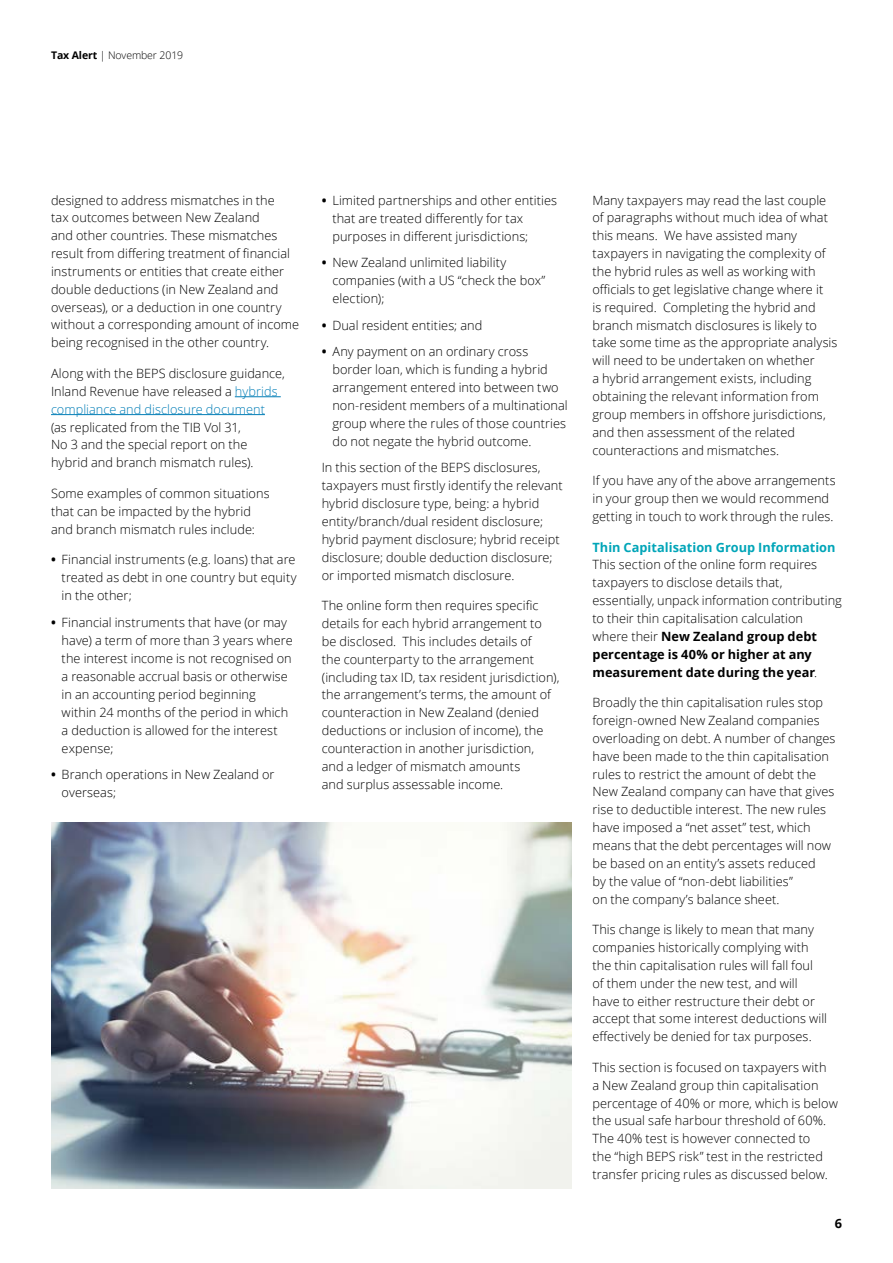
<style>
.page{position:relative;width:893px;height:1263px;background:#fff}
.page>*{position:absolute;margin:0;border:0;box-sizing:border-box;transform-origin:0 0}
.t1{font:300 12.75px/17.9px "Open Sans";letter-spacing:.005em;color:#000}
.t2{font:700 12.75px "Open Sans";color:#00a5b8}
.t3{font:700 12.75px "Open Sans";color:#000}
.t4{font:300 10.5px "Open Sans";letter-spacing:-.01em;color:#000}
.s1{font-weight:700}
.s2{color:#007db6}
</style>
<div class="page">
<hr style="left:235px;top:396px;width:46px;height:1px;background:#007db6">
<hr style="left:51px;top:414px;width:214px;height:1px;background:#007db6">
<img style="left:51px;top:823px;width:520px;height:366px">
<p class="t4" style="left:51px;top:48px;width:134px"><span class="s1">Tax Alert</span> | November 2019</p>
<p class="t1" style="left:51px;top:191px;width:250px">designed to address mismatches in the<br>tax outcomes between New Zealand<br>and other countries. These mismatches result from differing treatment of financial instruments or entities that create either double deductions (in New Zealand and overseas), or a deduction in one country without a corresponding amount of income being recognised in the other country.</p>
<p class="t1" style="left:51px;top:364px;width:235px">Along with the BEPS disclosure guidance,<br>Inland Revenue have released a <span class="s2">hybrids compliance and disclosure document</span></p>
<p class="t1" style="left:51px;top:418px;width:204px">(as replicated from the TIB Vol 31,<br>No 3 and the special report on the hybrid and branch mismatch rules).</p>
<p class="t1" style="left:51px;top:484px;width:220px">Some examples of common situations that can be impacted by the hybrid and branch mismatch rules include:</p>
<p class="t1" style="left:62px;top:550px;width:237px;text-align:justify;text-indent:-11px"><span class="s1">•</span> Financial instruments (e.g. loans) that are treated as debt in one country but equity in the other;</p>
<p class="t1" style="left:62px;top:613px;width:233px;text-indent:-11px"><span class="s1">•</span> Financial instruments that have (or may have) a term of more than 3 years where the interest income is not recognised on a reasonable accrual basis or otherwise in an accounting period beginning within 24 months of the period in which a deduction is allowed for the interest expense;</p>
<p class="t1" style="left:62px;top:765px;width:214px;text-indent:-11px"><span class="s1">•</span> Branch operations in New Zealand or overseas;</p>
<p class="t1" style="left:332px;top:191px;width:226px;text-indent:-11px"><span class="s1">•</span> Limited partnerships and other entities that are treated differently for tax purposes in different jurisdictions;</p>
<p class="t1" style="left:332px;top:253px;width:214px;text-indent:-11px"><span class="s1">•</span> New Zealand unlimited liability companies (with a US “check the box” election);</p>
<p class="t1" style="left:322px;top:316px;width:162px"><span class="s1">•</span> Dual resident entities; and</p>
<p class="t1" style="left:332px;top:342px;width:237px;text-indent:-11px"><span class="s1">•</span> Any payment on an ordinary cross border loan, which is funding a hybrid arrangement entered into between two non-resident members of a multinational group where the rules of those countries do not negate the hybrid outcome.</p>
<p class="t1" style="left:322px;top:459px;width:243px">In this section of the BEPS disclosures, taxpayers must firstly identify the relevant hybrid disclosure type, being: a hybrid entity/branch/dual resident disclosure; hybrid payment disclosure; hybrid receipt disclosure; double deduction disclosure; or imported mismatch disclosure.</p>
<p class="t1" style="left:322px;top:596px;width:239px">The online form then requires specific details for each hybrid arrangement to be disclosed. This includes details of<br>the counterparty to the arrangement (including tax ID, tax resident jurisdiction), the arrangement’s terms, the amount of counteraction in New Zealand (denied deductions or inclusion of income), the counteraction in another jurisdiction,<br>and a ledger of mismatch amounts<br>and surplus assessable income.</p>
<p class="t1" style="left:592px;top:191px;width:246px">Many taxpayers may read the last couple of paragraphs without much idea of what this means. We have assisted many taxpayers in navigating the complexity of the hybrid rules as well as working with officials to get legislative change where it<br>is required. Completing the hybrid and branch mismatch disclosures is likely to take some time as the appropriate analysis will need to be undertaken on whether<br>a hybrid arrangement exists, including obtaining the relevant information from group members in offshore jurisdictions, and then assessment of the related counteractions and mismatches.</p>
<p class="t1" style="left:592px;top:471px;width:245px">If you have any of the above arrangements in your group then we would recommend getting in touch to work through the rules.</p>
<p class="t2" style="left:592px;top:538px;width:245px">Thin Capitalisation Group Information</p>
<p class="t1" style="left:592px;top:555px;width:251px">This section of the online form requires taxpayers to disclose details that, essentially, unpack information contributing to their thin capitalisation calculation where their <span class="s1">New Zealand group debt percentage is 40% or higher at any measurement date during the year</span>.</p>
<p class="t1" style="left:592px;top:693px;width:245px">Broadly the thin capitalisation rules stop foreign-owned New Zealand companies overloading on debt. A number of changes have been made to the thin capitalisation rules to restrict the amount of debt the New Zealand company can have that gives rise to deductible interest. The new rules have imposed a “net asset” test, which means that the debt percentages will now be based on an entity’s assets reduced<br>by the value of “non-debt liabilities”<br>on the company’s balance sheet.</p>
<p class="t1" style="left:592px;top:920px;width:236px">This change is likely to mean that many companies historically complying with the thin capitalisation rules will fall foul of them under the new test, and will have to either restructure their debt or accept that some interest deductions will effectively be denied for tax purposes.</p>
<p class="t1" style="left:592px;top:1058px;width:247px">This section is focused on taxpayers with<br>a New Zealand group thin capitalisation percentage of 40% or more, which is below the usual safe harbour threshold of 60%.<br>The 40% test is however connected to<br>the “high BEPS risk” test in the restricted transfer pricing rules as discussed below.</p>
<p class="t3" style="left:835px;top:1214px;width:9px">6</p>
</div>
